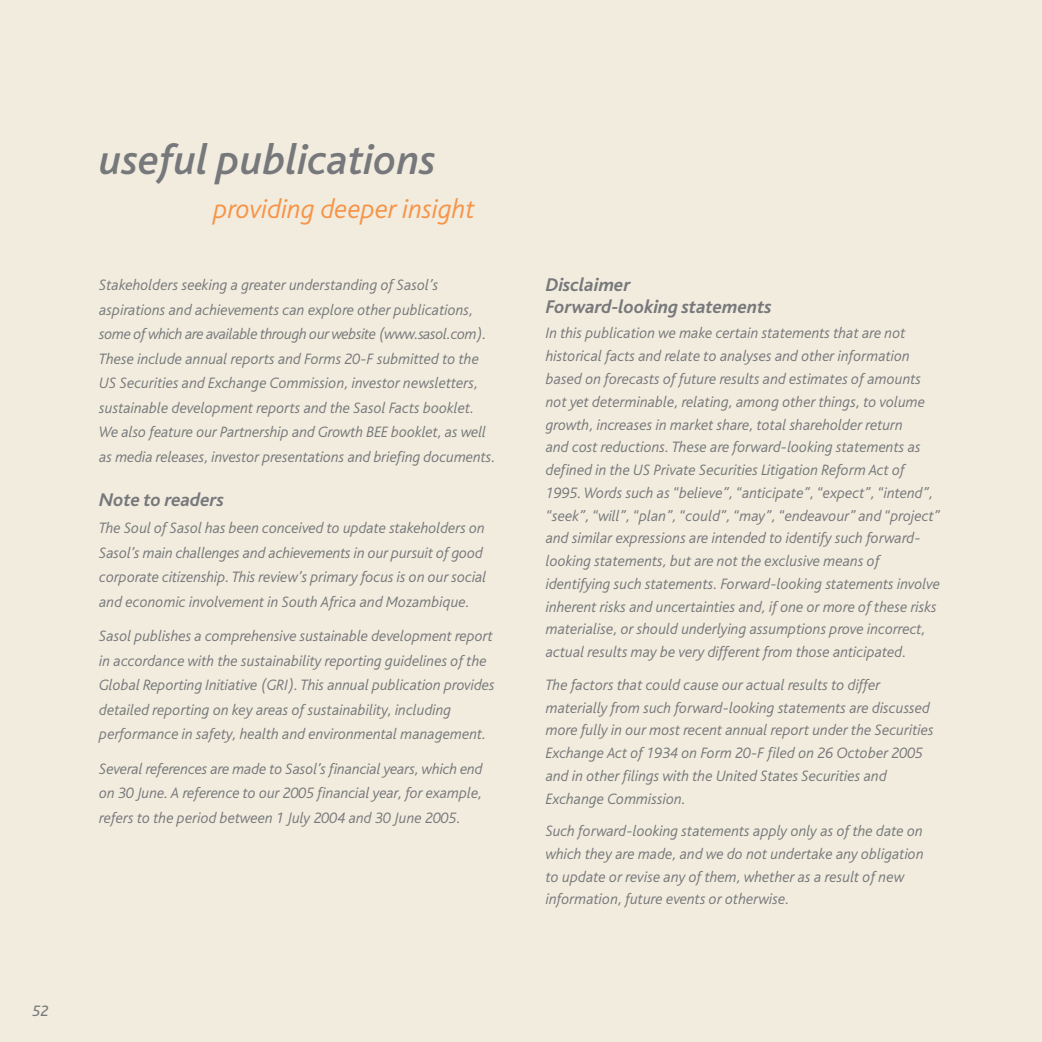
<style>
.page{position:relative;width:1042px;height:1042px;background:#f1ecde}
.page>*{position:absolute;margin:0;border:0;box-sizing:border-box;transform-origin:0 0}
.t1{font:italic 500 43.75px "Bliss";color:#77787b}
.t2{font:italic 300 28px "Bliss";color:#f79448}
.t3{font:italic 700 19.25px/22.8px "Bliss";color:#77787b}
.t4{font:italic 300 15.75px/22.8px "Bliss";color:#77787b}
.t5{font:italic 15.75px "Bliss";color:#77787b}
</style>
<div class="page">
<h1 class="t1" style="left:99px;top:144px;width:339px">useful publications</h1>
<h2 class="t2" style="left:213px;top:198px;width:263px">providing deeper insight</h2>
<p class="t4" style="left:99px;top:274px;width:398px;line-height:24.5px">Stakeholders seeking a greater understanding of Sasol’s aspirations and achievements can explore other publications, some of which are available through our website (www.sasol.com).<br>These include annual reports and Forms 20-F submitted to the US Securities and Exchange Commission, investor newsletters, sustainable development reports and the Sasol Facts booklet.<br>We also feature our Partnership and Growth BEE booklet, as well as media releases, investor presentations and briefing documents.</p>
<p class="t3" style="left:99px;top:490px;width:126px">Note to readers</p>
<p class="t4" style="left:99px;top:517px;width:389px;line-height:24.5px">The Soul of Sasol has been conceived to update stakeholders on Sasol’s main challenges and achievements in our pursuit of good corporate citizenship. This review’s primary focus is on our social and economic involvement in South Africa and Mozambique.</p>
<p class="t4" style="left:99px;top:625px;width:397px;line-height:24.5px">Sasol publishes a comprehensive sustainable development report in accordance with the sustainability reporting guidelines of the Global Reporting Initiative (GRI). This annual publication provides detailed reporting on key areas of sustainability, including performance in safety, health and environmental management.</p>
<p class="t4" style="left:99px;top:758px;width:385px;line-height:24.5px;text-align:justify">Several references are made to Sasol’s financial years, which end on 30 June. A reference to our 2005 financial year, for example, refers to the period between 1 July 2004 and 30 June 2005.</p>
<p class="t5" style="left:32px;top:1005px;width:18px">52</p>
<p class="t3" style="left:546px;top:275px;width:228px">Disclaimer<br>Forward-looking statements</p>
<p class="t4" style="left:546px;top:323px;width:396px">In this publication we make certain statements that are not historical facts and relate to analyses and other information based on forecasts of future results and estimates of amounts not yet determinable, relating, among other things, to volume growth, increases in market share, total shareholder return<br>and cost reductions. These are forward-looking statements as defined in the US Private Securities Litigation Reform Act of 1995. Words such as “believe”, “anticipate”, “expect”, “intend”, “seek”, “will”, “plan”, “could”, “may”, “endeavour” and “project” and similar expressions are intended to identify such forward&shy;looking statements, but are not the exclusive means of identifying such statements. Forward-looking statements involve inherent risks and uncertainties and, if one or more of these risks materialise, or should underlying assumptions prove incorrect, actual results may be very different from those anticipated.</p>
<p class="t4" style="left:546px;top:675px;width:389px">The factors that could cause our actual results to differ materially from such forward-looking statements are discussed more fully in our most recent annual report under the Securities Exchange Act of 1934 on Form 20-F filed on 26 October 2005 and in other filings with the United States Securities and Exchange Commission.</p>
<p class="t4" style="left:546px;top:821px;width:379px">Such forward-looking statements apply only as of the date on which they are made, and we do not undertake any obligation to update or revise any of them, whether as a result of new information, future events or otherwise.</p>
</div>
